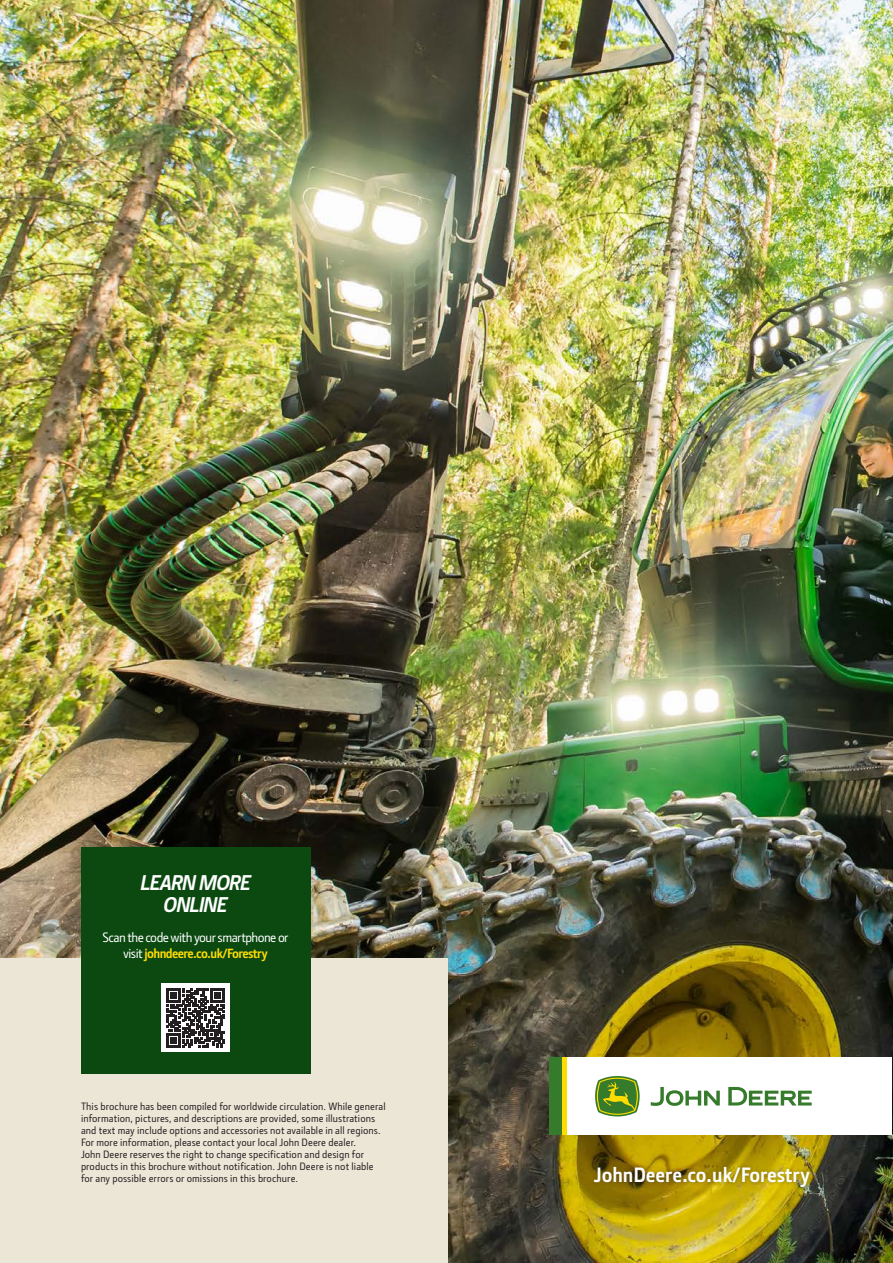
<style>
.page{position:relative;width:893px;height:1263px;background:#fff}
.page>*{position:absolute;margin:0;border:0;box-sizing:border-box;transform-origin:0 0}
.t1{font:italic 700 21.6px/21.6px "JD Sans Pro";letter-spacing:-.05em;color:#fff;text-align:center}
.t2{font:700 21px "JD Sans Pro";letter-spacing:-.005em;color:#fff}
.t3{font:500 13.5px/16.5px "JD Sans Pro";letter-spacing:-.04em;color:#fff;text-align:center}
.t4{font:500 10.5px/12px "JD Sans Pro";letter-spacing:.01em;color:#231f20}
.s1{font-weight:700;color:#ffdc01}
</style>
<div class="page">
<img style="left:0;top:0;width:893px;height:1263px">
<div style="left:590px;top:1162px;width:224px;height:29px;background:#231f20;opacity:.19"></div>
<div style="left:567px;top:1057px;width:325px;height:78px;background:#fff"></div>
<svg style="left:651px;top:1087px;width:161px;height:19px"></svg>
<svg style="left:595px;top:1076px;width:45px;height:40px;background:#779f3d"></svg>
<div style="left:549px;top:1057px;width:14px;height:78px;background:#357b2b"></div>
<hr style="left:563px;top:1057px;width:4px;height:78px;background:#ffdc01">
<div style="left:0;top:958px;width:448px;height:305px;background:#ece6d7"></div>
<div style="left:81px;top:847px;width:229px;height:227px;background:#0b4911"></div>
<div style="left:162px;top:983px;width:68px;height:68px;background:#fff"></div>
<svg style="left:166px;top:989px;width:59px;height:58px"></svg>
<p class="t1" style="left:140px;top:871px;width:112px">LEARN MORE<br>ONLINE</p>
<p class="t3" style="left:102px;top:928px;width:188px">Scan the code with your smartphone or visit <span class="s1">johndeere.co.uk/Forestry</span></p>
<p class="t4" style="left:81px;top:1100px;width:306px">This brochure has been compiled for worldwide circulation. While general</p>
<p class="t4" style="left:81px;top:1112px;width:296px">information, pictures, and descriptions are provided, some illustrations</p>
<p class="t4" style="left:81px;top:1124px;width:301px">and text may include options and accessories not available in all regions.</p>
<p class="t4" style="left:81px;top:1136px;width:294px">For more information, please contact your local John Deere dealer.<br>John Deere reserves the right to change specification and design for products in this brochure without notification. John Deere is not liable for any possible errors or omissions in this brochure.</p>
<p class="t2" style="left:594px;top:1161px;width:218px">JohnDeere.co.uk/Forestry</p>
</div>
